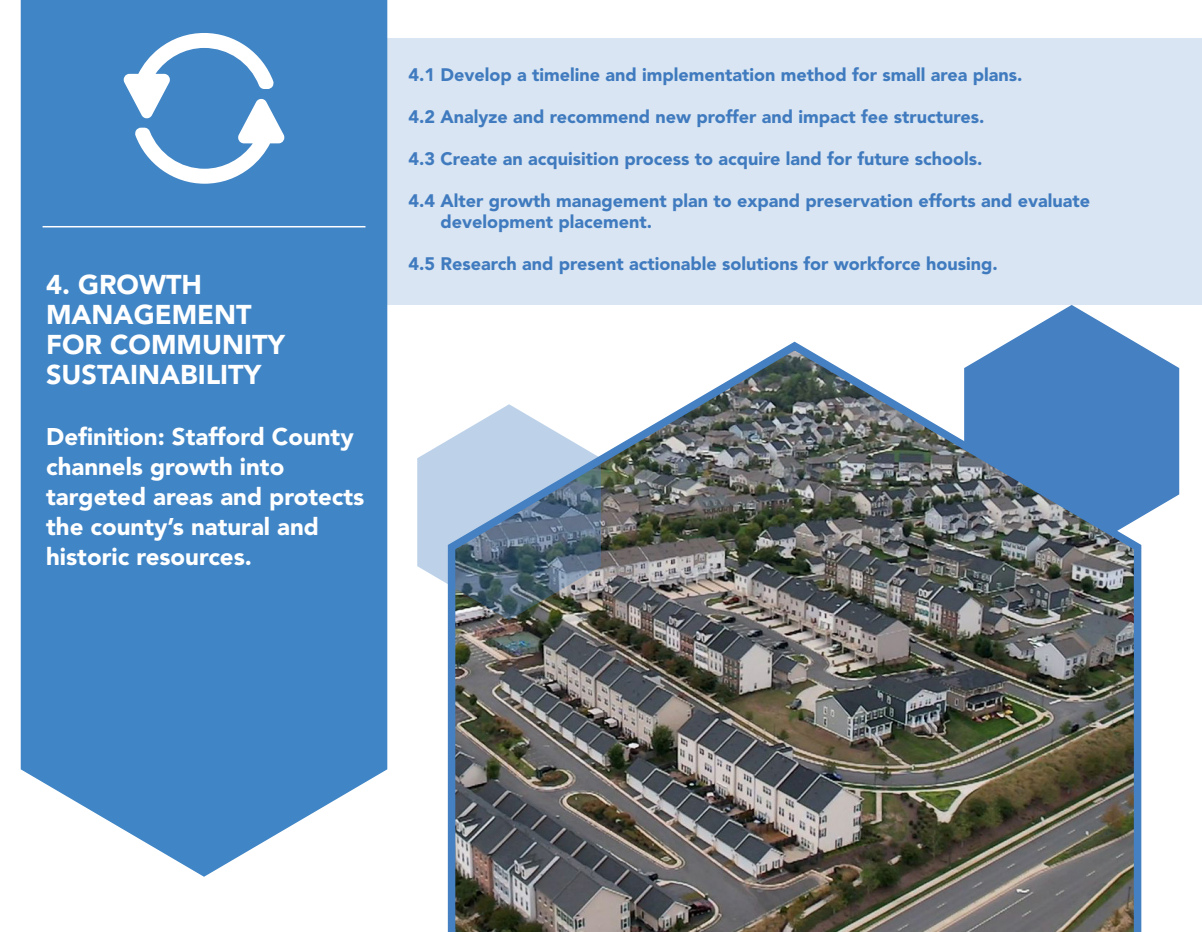
<style>
.page{position:relative;width:1202px;height:932px;background:#fff}
.page>*{position:absolute;margin:0;border:0;box-sizing:border-box;transform-origin:0 0}
.t1{font:900 27px "Avenir LT Std";color:#fff}
.t2{font:900 24px/30px "Avenir LT Std";color:#fff}
.t3{font:900 18px "Avenir LT Std";color:#407bbf}
</style>
<div class="page">
<div style="left:377px;top:39px;width:825px;height:266px;background:#d9e5f2"></div>
<svg style="left:1017px;top:305px;width:162px;height:209px;fill:#4480c2"></svg>
<div style="left:21px;top:0;width:366px;height:876px;background:#4085c6"></div>
<svg style="left:122px;top:33px;width:164px;height:151px"></svg>
<hr style="left:43px;top:226px;width:322px;height:1px;background:#fff">
<img style="left:447px;top:337px;width:700px;height:595px">
<svg style="left:417px;top:404px;width:184px;height:216px"></svg>
<p class="t1" style="left:46px;top:268px;width:157px">4. GROWTH</p>
<p class="t1" style="left:46px;top:298px;width:207px">MANAGEMENT</p>
<p class="t1" style="left:46px;top:328px;width:240px">FOR COMMUNITY</p>
<p class="t1" style="left:46px;top:358px;width:217px">SUSTAINABILITY</p>
<p class="t2" style="left:46px;top:421px;width:309px">Definition: Stafford County channels growth into</p>
<p class="t2" style="left:46px;top:481px;width:320px">targeted areas and protects the county’s natural and</p>
<p class="t2" style="left:46px;top:541px;width:207px">historic resources.</p>
<p class="t3" style="left:408px;top:64px;width:615px">4.1 Develop a timeline and implementation method for small area plans.</p>
<p class="t3" style="left:408px;top:106px;width:577px">4.2 Analyze and recommend new proffer and impact fee structures.</p>
<p class="t3" style="left:408px;top:148px;width:575px">4.3 Create an acquisition process to acquire land for future schools.</p>
<p class="t3" style="left:408px;top:190px;width:683px">4.4 Alter growth management plan to expand preservation efforts and evaluate</p>
<p class="t3" style="left:440px;top:211px;width:213px">development placement.</p>
<p class="t3" style="left:408px;top:253px;width:591px">4.5 Research and present actionable solutions for workforce housing.</p>
</div>
